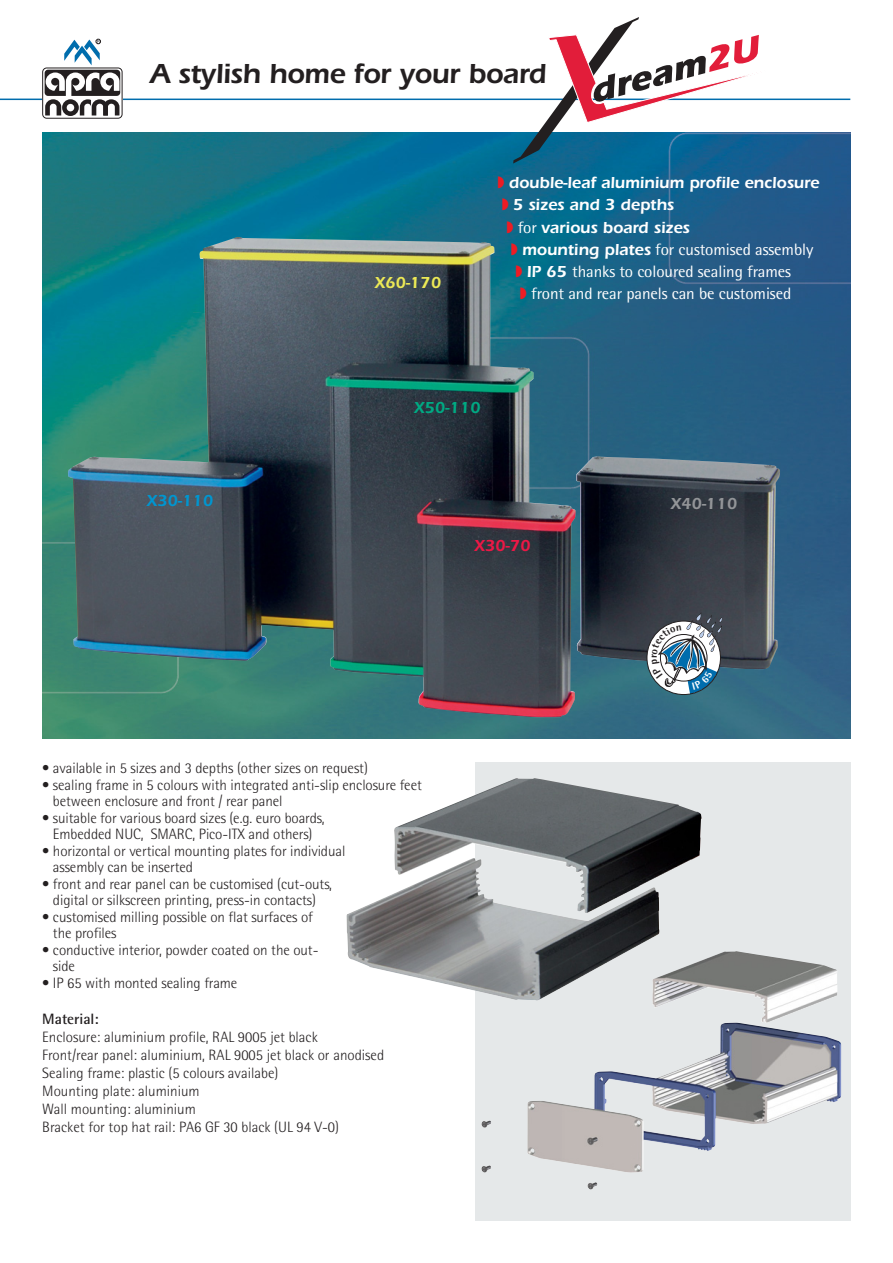
<style>
.page{position:relative;width:893px;height:1263px;background:#fff}
.page>*{position:absolute;margin:0;border:0;box-sizing:border-box;transform-origin:0 0}
.t1{font:600 28.5px "Itc Eras";letter-spacing:-.015em;color:#231f20}
.t2{font:16.5px/22.2px "Agfa Rotis Semisans";letter-spacing:-.005em;color:#fff}
.t3{font:600 16.5px/22.2px "Itc Eras";letter-spacing:-.005em;color:#fff}
.t4{font:600 16.5px "Itc Eras";letter-spacing:-.005em;color:#ece956}
.t5{font:600 16.5px "Itc Eras";letter-spacing:-.005em;color:#0096d0}
.t6{font:600 16.5px "Itc Eras";letter-spacing:-.005em;color:#00aa83}
.t7{font:600 16.5px "Itc Eras";letter-spacing:-.005em;color:#939598}
.t8{font:600 16.5px "Itc Eras";color:#ed1846}
.t9{font:300 15px/16.5px "Agfa Rotis Semisans";letter-spacing:-.005em;color:#231f20}
.t10{font:700 15px "Agfa Rotis Semisans";color:#231f20}
.s1{color:#ed1c24}
.s2{font-family:"Agfa Rotis Semisans";font-weight:400}
.s3{font-family:"Itc Eras";font-weight:600}
</style>
<div class="page">
<hr style="left:0;top:99px;width:850px;height:1px;background:#006dad">
<div style="left:42px;top:39px;width:81px;height:80px;background:#fff"></div>
<svg style="left:42px;top:68px;width:80px;height:51px"></svg>
<svg style="left:64px;top:39px;width:37px;height:26px"></svg>
<div style="left:45px;top:70px;width:75px;height:26px;background:#231f20;border-radius:4px"></div>
<svg style="left:45px;top:72px;width:74px;height:44px"></svg>
<img style="left:42px;top:133px;width:808px;height:606px">
<img style="left:67px;top:236px;width:713px;height:482px">
<svg style="left:513px;top:17px;width:258px;height:147px"></svg>
<div style="left:475px;top:762px;width:375px;height:458px;background:#e5e8e9"></div>
<img style="left:481px;top:1023px;width:360px;height:167px">
<img style="left:346px;top:778px;width:355px;height:223px">
<svg style="left:651px;top:613px;width:70px;height:81px"></svg>
<h1 class="t1" style="left:150px;top:64px;width:398px">A stylish home for your board</h1>
<p class="t5" style="left:147px;top:495px;width:68px">X30-110</p>
<p class="t4" style="left:375px;top:277px;width:68px">X60-170</p>
<p class="t3" style="left:497px;top:173px;width:323px"><span class="s1">◗</span> double-leaf aluminium profile enclosure <span class="s1">◗</span> 5 sizes and 3 depths<br><span class="s1">◗</span> <span class="s2">for</span> various board sizes</p>
<p class="t2" style="left:511px;top:240px;width:304px"><span class="s1">◗</span> <span class="s3">mounting plates</span> for customised assembly <span class="s1">◗</span> <span class="s3">IP 65</span> thanks to coloured sealing frames<br><span class="s1">◗</span> front and rear panels can be customised</p>
<p class="t6" style="left:414px;top:402px;width:68px">X50-110</p>
<p class="t7" style="left:671px;top:498px;width:68px">X40-110</p>
<p class="t8" style="left:474px;top:540px;width:58px">X30-70</p>
<p class="t9" style="left:42px;top:761px;width:327px">• available in 5 sizes and 3 depths (other sizes on request)</p>
<p class="t9" style="left:53px;top:778px;width:370px;text-indent:-11px">• sealing frame in 5 colours with integrated anti-slip enclosure feet between enclosure and front / rear panel</p>
<p class="t9" style="left:42px;top:811px;width:284px;text-align:center">• suitable for various board sizes (e.g. euro boards,<br>Embedded NUC, SMARC, Pico-ITX and others)</p>
<p class="t9" style="left:53px;top:844px;width:294px;text-indent:-11px">• horizontal or vertical mounting plates for individual assembly can be inserted</p>
<p class="t9" style="left:42px;top:877px;width:291px;text-align:center">• front and rear panel can be customised (cut-outs, digital or silkscreen printing, press-in contacts)</p>
<p class="t9" style="left:53px;top:910px;width:261px;text-indent:-11px">• customised milling possible on flat surfaces of the profiles</p>
<p class="t9" style="left:53px;top:943px;width:267px;text-indent:-11px">• conductive interior, powder coated on the out&shy;side</p>
<p class="t9" style="left:42px;top:976px;width:197px">• IP 65 with monted sealing frame</p>
<p class="t10" style="left:42px;top:1014px;width:58px">Material:</p>
<p class="t9" style="left:42px;top:1029px;width:343px;line-height:18px">Enclosure: aluminium profile, RAL 9005 jet black<br>Front/rear panel: aluminium, RAL 9005 jet black or anodised Sealing frame: plastic (5 colours availabe)<br>Mounting plate: aluminium<br>Wall mounting: aluminium<br>Bracket for top hat rail: PA6 GF 30 black (UL 94 V-0)</p>
</div>
